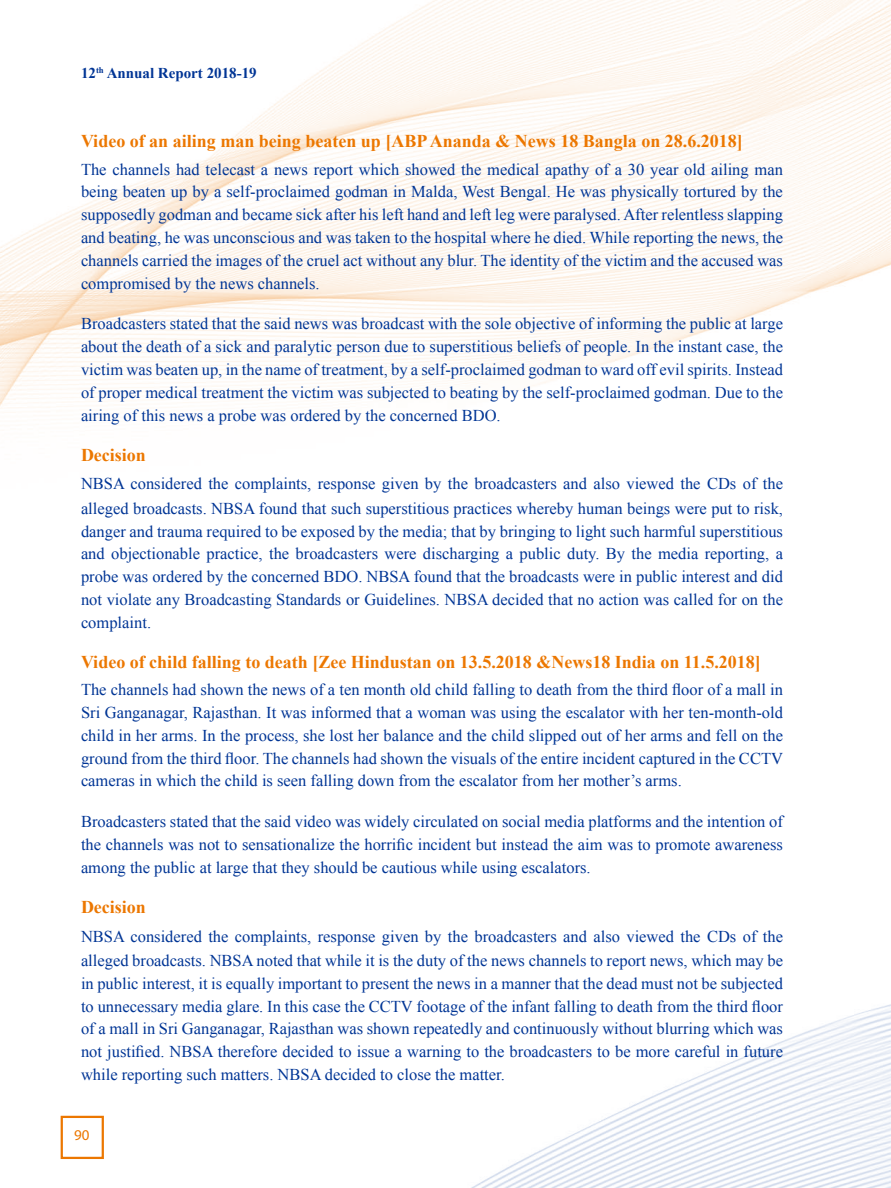
<style>
.page{position:relative;width:891px;height:1188px;background:#fff}
.page>*{position:absolute;margin:0;border:0;box-sizing:border-box;transform-origin:0 0}
.t1{font:700 18px "Times New Roman";color:#ec7700}
.t2{font:16.5px/22.8px "Times New Roman";color:#003595;text-align:justify}
.t3{font:700 15px "Times New Roman";color:#003595}
.t4{font:15px "Myriad Pro";color:#ec7700}
</style>
<div class="page">
<img style="left:0;top:0;width:891px;height:413px">
<img style="left:13px;top:13px;width:878px;height:1175px">
<div style="left:61px;top:1116px;width:43px;height:43px;border:2px solid #ec7700"></div>
<p class="t3" style="left:81px;top:63px;width:177px">12<sup>th</sup> Annual Report 2018-19</p>
<p class="t1" style="left:81px;top:129px;width:663px">Video of an ailing man being beaten up [ABP Ananda &amp; News 18 Bangla on 28.6.2018]</p>
<p class="t2" style="left:81px;top:157px;width:704px">The channels had telecast a news report which showed the medical apathy of a 30 year old ailing man being beaten up by a self-proclaimed godman in Malda, West Bengal. He was physically tortured by the supposedly godman and became sick after his left hand and left leg were paralysed. After relentless slapping and beating, he was unconscious and was taken to the hospital where he died. While reporting the news, the channels carried the images of the cruel act without any blur. The identity of the victim and the accused was compromised by the news channels.</p>
<p class="t2" style="left:81px;top:312px;width:704px">Broadcasters stated that the said news was broadcast with the sole objective of informing the public at large about the death of a sick and paralytic person due to superstitious beliefs of people. In the instant case, the victim was beaten up, in the name of treatment, by a self-proclaimed godman to ward off evil spirits. Instead of proper medical treatment the victim was subjected to beating by the self-proclaimed godman. Due to the airing of this news a probe was ordered by the concerned BDO.</p>
<p class="t1" style="left:81px;top:442px;width:66px">Decision</p>
<p class="t2" style="left:81px;top:472px;width:704px;line-height:24.3px">NBSA considered the complaints, response given by the broadcasters and also viewed the CDs of the alleged broadcasts. NBSA found that such superstitious practices whereby human beings were put to risk,</p>
<p class="t2" style="left:81px;top:519px;width:704px">danger and trauma required to be exposed by the media; that by bringing to light such harmful superstitious and objectionable practice, the broadcasters were discharging a public duty. By the media reporting, a probe was ordered by the concerned BDO. NBSA found that the broadcasts were in public interest and did not violate any Broadcasting Standards or Guidelines. NBSA decided that no action was called for on the complaint.</p>
<p class="t1" style="left:81px;top:649px;width:681px">Video of child falling to death [Zee Hindustan on 13.5.2018 &amp;News18 India on 11.5.2018]</p>
<p class="t2" style="left:81px;top:678px;width:704px">The channels had shown the news of a ten month old child falling to death from the third floor of a mall in Sri Ganganagar, Rajasthan. It was informed that a woman was using the escalator with her ten-month-old child in her arms. In the process, she lost her balance and the child slipped out of her arms and fell on the ground from the third floor. The channels had shown the visuals of the entire incident captured in the CCTV cameras in which the child is seen falling down from the escalator from her mother’s arms.</p>
<p class="t2" style="left:81px;top:810px;width:704px">Broadcasters stated that the said video was widely circulated on social media platforms and the intention of the channels was not to sensationalize the horrific incident but instead the aim was to promote awareness among the public at large that they should be cautious while using escalators.</p>
<p class="t1" style="left:81px;top:894px;width:66px">Decision</p>
<p class="t2" style="left:81px;top:924px;width:704px;line-height:24.3px">NBSA considered the complaints, response given by the broadcasters and also viewed the CDs of the alleged broadcasts. NBSA noted that while it is the duty of the news channels to report news, which may be</p>
<p class="t2" style="left:81px;top:972px;width:704px">in public interest, it is equally important to present the news in a manner that the dead must not be subjected to unnecessary media glare. In this case the CCTV footage of the infant falling to death from the third floor of a mall in Sri Ganganagar, Rajasthan was shown repeatedly and continuously without blurring which was not justified. NBSA therefore decided to issue a warning to the broadcasters to be more careful in future while reporting such matters. NBSA decided to close the matter.</p>
<p class="t4" style="left:74px;top:1125px;width:17px">90</p>
</div>
